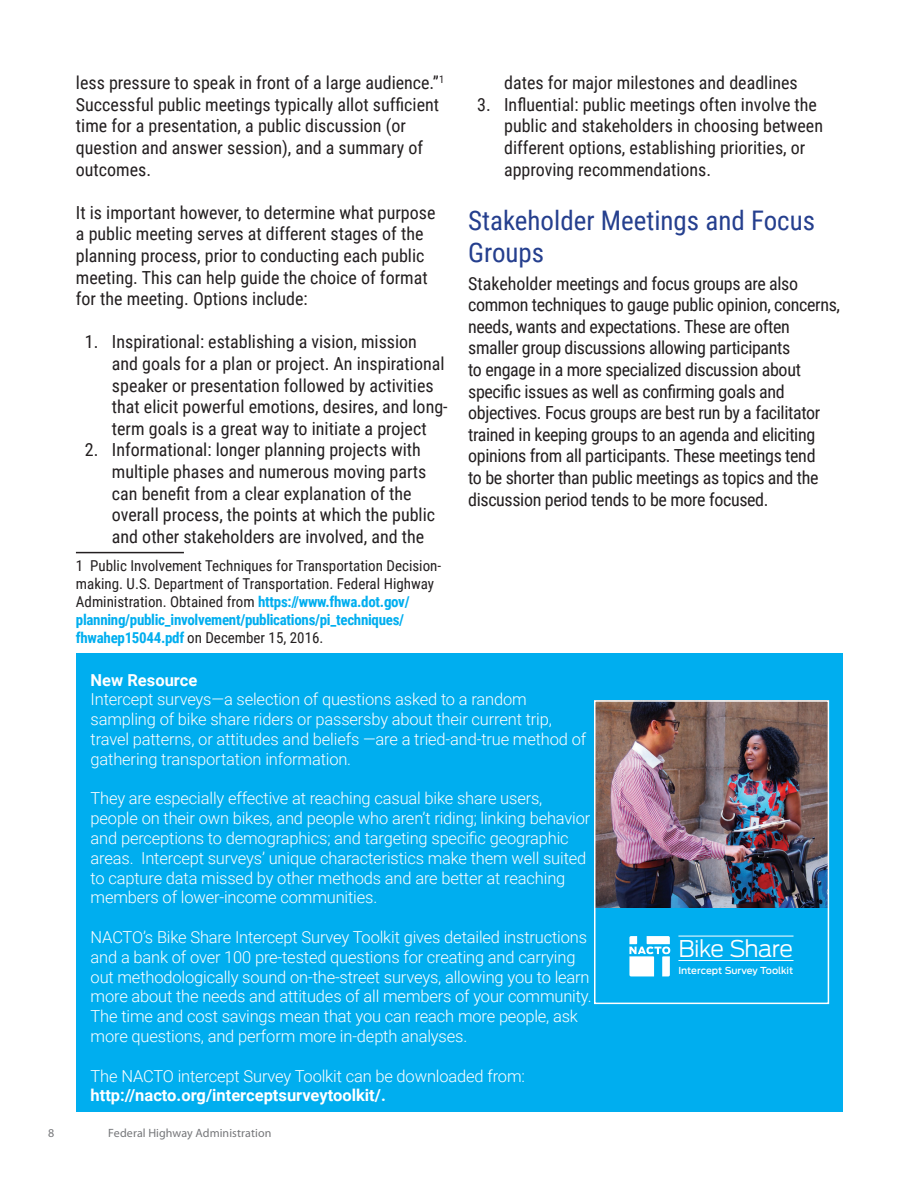
<style>
.page{position:relative;width:918px;height:1188px;background:#fff}
.page>*{position:absolute;margin:0;border:0;box-sizing:border-box;transform-origin:0 0}
.t1{font:27px/32.4px "Roboto Condensed";color:#253f8e}
.t2{font:300 22.95px "Antenna";letter-spacing:-.025em;color:#fff}
.t3{font:18px/21.6px "Roboto Condensed";color:#231f20}
.t4{font:18px/21.6px "Roboto Condensed";letter-spacing:-.02em;color:#231f20}
.t5{font:300 16.5px/19.8px "Roboto";letter-spacing:-.01em;color:#fff}
.t6{font:700 16.5px "Roboto";color:#fff}
.t7{font:15px/18px "Roboto Condensed";color:#231f20}
.t8{font:12px "Myriad Pro";letter-spacing:.005em;color:#757679}
.t9{font:500 9.6px "Antenna";letter-spacing:-.005em;color:#fff}
.s1{font-weight:700;color:#00aeef}
</style>
<div class="page">
<hr style="left:76px;top:552px;width:108px;height:1px;background:#231f20">
<div style="left:76px;top:653px;width:766px;height:459px;background:#00aeef"></div>
<hr style="left:678px;top:936px;width:116px;height:1px;background:#fff">
<hr style="left:678px;top:960px;width:116px;height:1px;background:#fff">
<svg style="left:629px;top:936px;width:41px;height:40px"></svg>
<img style="left:597px;top:703px;width:229px;height:205px">
<div style="left:594px;top:700px;width:235px;height:304px;border:2px solid #fff"></div>
<p class="t3" style="left:76px;top:71px;width:370px">less pressure to speak in front of a large audience.”<sup>1<br></sup>Successful public meetings typically allot sufficient time for a presentation, a public discussion (or question and answer session), and a summary of outcomes.</p>
<p class="t3" style="left:76px;top:201px;width:361px">It is important however, to determine what purpose a public meeting serves at different stages of the planning process, prior to conducting each public meeting. This can help guide the choice of format for the meeting. Options include:</p>
<p class="t3" style="left:112px;top:330px;width:337px;text-indent:-27px">1. Inspirational: establishing a vision, mission and goals for a plan or project. An inspirational speaker or presentation followed by activities that elicit powerful emotions, desires, and long&shy;term goals is a great way to initiate a project</p>
<p class="t3" style="left:112px;top:438px;width:325px;text-indent:-27px">2. Informational: longer planning projects with multiple phases and numerous moving parts can benefit from a clear explanation of the overall process, the points at which the public and other stakeholders are involved, and the</p>
<p class="t7" style="left:76px;top:556px;width:367px">1 Public Involvement Techniques for Transportation Decision&shy;making. U.S. Department of Transportation. Federal Highway Administration. Obtained from <span class="s1">https://www.fhwa.dot.gov/ planning/public_involvement/publications/pi_techniques/ fhwahep15044.pdf</span> on December 15, 2016.</p>
<p class="t3" style="left:504px;top:71px;width:295px">dates for major milestones and deadlines</p>
<p class="t3" style="left:504px;top:93px;width:320px;text-indent:-27px">3. Influential: public meetings often involve the public and stakeholders in choosing between different options, establishing priorities, or approving recommendations.</p>
<p class="t1" style="left:468px;top:203px;width:348px">Stakeholder Meetings and Focus<br>Groups</p>
<p class="t4" style="left:468px;top:272px;width:373px">Stakeholder meetings and focus groups are also common techniques to gauge public opinion, concerns, needs, wants and expectations. These are often smaller group discussions allowing participants<br>to engage in a more specialized discussion about specific issues as well as confirming goals and objectives. Focus groups are best run by a facilitator trained in keeping groups to an agenda and eliciting opinions from all participants. These meetings tend<br>to be shorter than public meetings as topics and the discussion period tends to be more focused.</p>
<p class="t6" style="left:91px;top:668px;width:108px">New Resource</p>
<p class="t5" style="left:91px;top:689px;width:497px">Intercept surveys—a selection of questions asked to a random sampling of bike share riders or passersby about their current trip, travel patterns, or attitudes and beliefs —are a tried-and-true method of gathering transportation information.</p>
<p class="t5" style="left:91px;top:788px;width:501px">They are especially effective at reaching casual bike share users, people on their own bikes, and people who aren’t riding; linking behavior and perceptions to demographics; and targeting specific geographic areas. Intercept surveys’ unique characteristics make them well suited to capture data missed by other methods and are better at reaching members of lower-income communities.</p>
<p class="t5" style="left:91px;top:927px;width:503px">NACTO’s Bike Share Intercept Survey Toolkit gives detailed instructions and a bank of over 100 pre-tested questions for creating and carrying out methodologically sound on-the-street surveys, allowing you to learn more about the needs and attitudes of all members of your community.<br>The time and cost savings mean that you can reach more people, ask more questions, and perform more in-depth analyses.</p>
<p class="t5" style="left:91px;top:1065px;width:436px">The NACTO intercept Survey Toolkit can be downloaded from:</p>
<p class="t6" style="left:91px;top:1084px;width:297px">http://nacto.org/interceptsurveytoolkit/.</p>
<p class="t8" style="left:48px;top:1126px;width:8px">8</p>
<p class="t8" style="left:108px;top:1126px;width:165px">Federal Highway Administration</p>
<p class="t2" style="left:678px;top:936px;width:116px">Bike Share</p>
<p class="t9" style="left:678px;top:965px;width:116px">Intercept Survey Toolkit</p>
</div>
